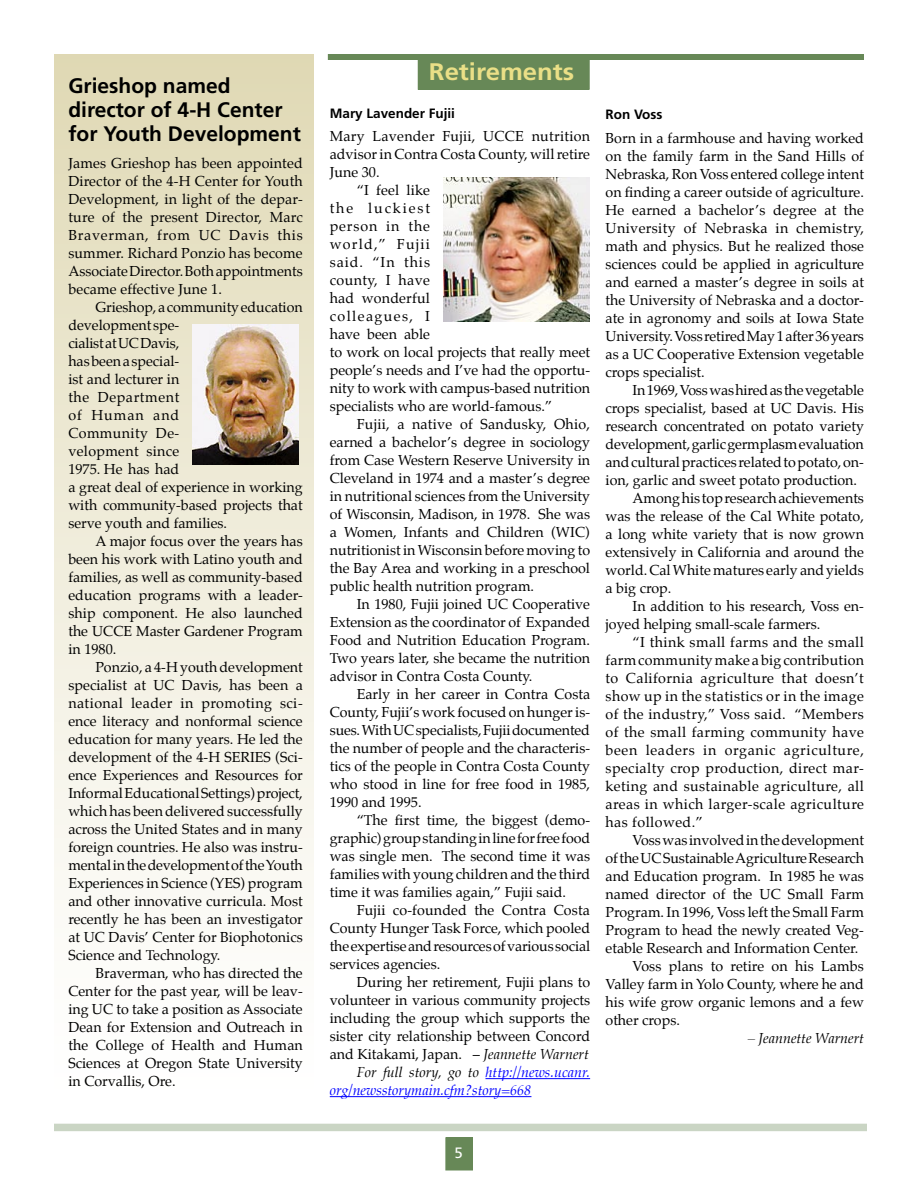
<style>
.page{position:relative;width:918px;height:1188px;background:#fff}
.page>*{position:absolute;margin:0;border:0;box-sizing:border-box;transform-origin:0 0}
.Hed16{font:700 24px "Frutiger";color:#eadf87;scale:1.07 1}
.Hed14{font:700 21px/24px "Frutiger";color:#000}
.t1{font:15px "Frutiger";color:#fff}
.BodyTXT2{font:14.25px/18px "Palatino";color:#000;text-align:justify}
.BodyTXT1{font:14.25px/18px "Palatino";color:#000;text-align:justify}
.BodyTXT2-2{font:italic 14.25px/18px "Palatino";color:#00f}
.BodyTXT2-3{font:italic 14.25px "Palatino";color:#000}
.subhed{font:700 13.5px "Frutiger";color:#000}
.s1{font-style:italic}
.s2{color:#000}
</style>
<div class="page">
<div style="left:446px;top:1138px;width:26px;height:32px;background:#678857"></div>
<div style="left:446px;top:1137px;width:27px;height:33px;border:1px solid #678857"></div>
<div style="left:54px;top:1124px;width:813px;height:7px;background:#cad5c4"></div>
<div style="left:54px;top:55px;width:260px;height:1050px;background:linear-gradient(to bottom,#e0dab6,#fff)"></div>
<div style="left:328px;top:54px;width:536px;height:6px;background:#678857"></div>
<div style="left:418px;top:55px;width:171px;height:34px;background:#678857"></div>
<div style="left:418px;top:55px;width:172px;height:35px;border:1px solid #678857"></div>
<hr style="left:485px;top:1078px;width:105px;height:1px;background:#00f">
<hr style="left:330px;top:1096px;width:201px;height:1px;background:#00f">
<img style="left:444px;top:177px;width:146px;height:144px">
<img style="left:193px;top:324px;width:106px;height:141px">
<p class="Hed14" style="left:68px;top:74px;width:234px">Grieshop named director of 4-H Center for Youth Development</p>
<p class="BodyTXT1" style="left:68px;top:155px;width:236px">James Grieshop has been appointed Director of the 4-H Center for Youth Development, in light of the depar&shy;ture of the present Director, Marc Braverman, from UC Davis this summer. Richard Ponzio has become Associate Director. Both appointments became effective June 1.</p>
<p class="BodyTXT2" style="left:68px;top:299px;width:236px;text-align:left;text-indent:27px">Grieshop, a community education development spe-<br>cialist at UC Davis,<br>has been a special-<br>ist and lecturer in<br>the Department<br>of Human and<br>Community De-<br>velopment since<br>1975. He has had<br>a great deal of experience in working with community-based projects that serve youth and families.</p>
<p class="BodyTXT2" style="left:68px;top:533px;width:236px;text-indent:27px">A major focus over the years has been his work with Latino youth and families, as well as community-based education programs with a leader&shy;ship component. He also launched the UCCE Master Gardener Program in 1980.</p>
<p class="BodyTXT2" style="left:68px;top:659px;width:236px;text-indent:27px">Ponzio, a 4-H youth development specialist at UC Davis, has been a national leader in promoting sci&shy;ence literacy and nonformal science education for many years. He led the development of the 4-H SERIES (Sci&shy;ence Experiences and Resources for Informal Educational Settings) project, which has been delivered successfully across the United States and in many foreign countries. He also was instru&shy;mental in the development of the Youth Experiences in Science (YES) program and other innovative curricula. Most recently he has been an investigator at UC Davis’ Center for Biophotonics Science and Technology.</p>
<p class="BodyTXT2" style="left:68px;top:965px;width:236px;text-indent:27px">Braverman, who has directed the Center for the past year, will be leav&shy;ing UC to take a position as Associate Dean for Extension and Outreach in the College of Health and Human Sciences at Oregon State University in Corvallis, Ore.</p>
<p class="Hed16" style="left:429px;top:58px;width:137px">Retirements</p>
<p class="subhed" style="left:330px;top:105px;width:127px">Mary Lavender Fujii</p>
<p class="BodyTXT1" style="left:330px;top:129px;width:262px">Mary Lavender Fujii, UCCE nutrition advisor in Contra Costa County, will retire June 30.</p>
<p class="BodyTXT2" style="left:330px;top:183px;width:262px;text-align:left;text-indent:27px">“I feel like<br>the luckiest<br>person in the<br>world,” Fujii<br>said. “In this<br>county, I have<br>had wonderful<br>colleagues, I<br>have been able<br>to work on local projects that really meet people’s needs and I’ve had the opportu&shy;nity to work with campus-based nutrition specialists who are world-famous.”</p>
<p class="BodyTXT2" style="left:330px;top:417px;width:262px;text-indent:27px">Fujii, a native of Sandusky, Ohio, earned a bachelor’s degree in sociology from Case Western Reserve University in Cleveland in 1974 and a master’s degree in nutritional sciences from the University of Wisconsin, Madison, in 1978. She was a Women, Infants and Children (WIC) nutritionist in Wisconsin before moving to the Bay Area and working in a preschool public health nutrition program.</p>
<p class="BodyTXT2" style="left:330px;top:597px;width:262px;text-indent:27px">In 1980, Fujii joined UC Cooperative Extension as the coordinator of Expanded Food and Nutrition Education Program.<br>Two years later, she became the nutrition advisor in Contra Costa County.</p>
<p class="BodyTXT2" style="left:330px;top:687px;width:262px;text-indent:27px">Early in her career in Contra Costa County, Fujii’s work focused on hunger is&shy;sues. With UC specialists, Fujii documented the number of people and the characteris&shy;tics of the people in Contra Costa County who stood in line for free food in 1985, 1990 and 1995.</p>
<p class="BodyTXT2" style="left:330px;top:813px;width:262px;text-indent:27px">“The first time, the biggest (demo&shy;graphic) group standing in line for free food was single men. The second time it was families with young children and the third time it was families again,” Fujii said.</p>
<p class="BodyTXT2" style="left:330px;top:903px;width:262px;text-indent:27px">Fujii co-founded the Contra Costa County Hunger Task Force, which pooled the expertise and resources of various social services agencies.</p>
<p class="BodyTXT2" style="left:330px;top:975px;width:262px;text-indent:27px">During her retirement, Fujii plans to volunteer in various community projects including the group which supports the sister city relationship between Concord and Kitakami, Japan. – <span class="s1">Jeannette Warnert</span></p>
<p class="BodyTXT2-2" style="left:330px;top:1065px;width:262px;text-indent:27px"><span class="s2">For full story, go to</span> http://news.ucanr. org/newsstorymain.cfm?story=668</p>
<p class="subhed" style="left:606px;top:107px;width:58px">Ron Voss</p>
<p class="BodyTXT1" style="left:606px;top:130px;width:260px">Born in a farmhouse and having worked on the family farm in the Sand Hills of Nebraska, Ron Voss entered college intent on finding a career outside of agriculture.<br>He earned a bachelor’s degree at the University of Nebraska in chemistry, math and physics. But he realized those sciences could be applied in agriculture and earned a master’s degree in soils at the University of Nebraska and a doctor&shy;ate in agronomy and soils at Iowa State University. Voss retired May 1 after 36 years as a UC Cooperative Extension vegetable crops specialist.</p>
<p class="BodyTXT2" style="left:606px;top:382px;width:260px;text-indent:27px">In 1969, Voss was hired as the vegetable crops specialist, based at UC Davis. His research concentrated on potato variety development, garlic germplasm evaluation and cultural practices related to potato, on&shy;ion, garlic and sweet potato production.</p>
<p class="BodyTXT2" style="left:606px;top:490px;width:260px;text-indent:27px">Among his top research achievements was the release of the Cal White potato, a long white variety that is now grown extensively in California and around the world. Cal White matures early and yields a big crop.</p>
<p class="BodyTXT2" style="left:606px;top:598px;width:260px;text-indent:27px">In addition to his research, Voss en&shy;joyed helping small-scale farmers.</p>
<p class="BodyTXT2" style="left:606px;top:634px;width:260px;text-indent:27px">“I think small farms and the small farm community make a big contribution to California agriculture that doesn’t show up in the statistics or in the image of the industry,” Voss said. “Members of the small farming community have been leaders in organic agriculture, specialty crop production, direct mar&shy;keting and sustainable agriculture, all areas in which larger-scale agriculture has followed.”</p>
<p class="BodyTXT2" style="left:606px;top:832px;width:260px;text-indent:27px">Voss was involved in the development of the UC Sustainable Agriculture Research and Education program. In 1985 he was named director of the UC Small Farm Program. In 1996, Voss left the Small Farm Program to head the newly created Veg&shy;etable Research and Information Center.</p>
<p class="BodyTXT2" style="left:606px;top:958px;width:260px;text-indent:27px">Voss plans to retire on his Lambs Valley farm in Yolo County, where he and his wife grow organic lemons and a few other crops.</p>
<p class="BodyTXT2-3" style="left:748px;top:1029px;width:118px">– Jeannette Warnert</p>
<p class="t1" style="left:454px;top:1144px;width:10px">5</p>
</div>
